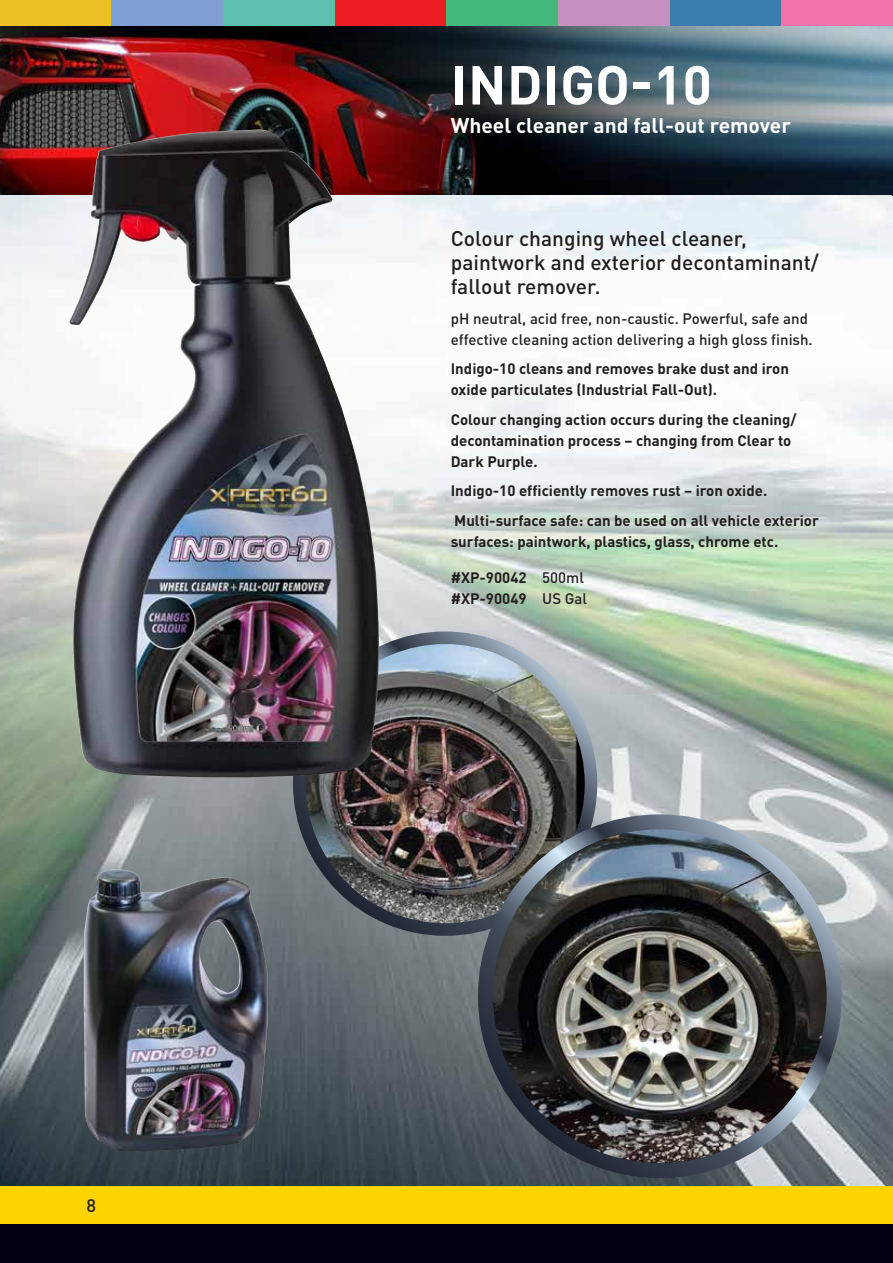
<style>
.page{position:relative;width:893px;height:1263px;background:#fff}
.page>*{position:absolute;margin:0;border:0;box-sizing:border-box;transform-origin:0 0}
.t1{font:700 54px "DIN Pro";letter-spacing:.01em;color:#fff}
.t2{font:500 21px/24px "DIN Pro";color:#231f20}
.t3{font:700 21px "DIN Pro";color:#fff}
.t4{font:500 18px "DIN Pro";color:#231f20}
.t5{font:700 15px/21px "DIN Pro";color:#231f20}
.t6{font:500 15px/21px "DIN Pro";color:#231f20}
.s1{font-weight:500}
</style>
<div class="page">
<img style="left:0;top:26px;width:893px;height:1160px">
<img style="left:892px;top:26px;width:1px;height:170px">
<img style="left:299px;top:638px;width:292px;height:291px;border-radius:146px">
<div style="left:293px;top:631px;width:304px;height:305px;border:13px solid #fff;border-radius:50%"></div>
<img style="left:485px;top:822px;width:349px;height:348px;border-radius:174px">
<div style="left:478px;top:814px;width:364px;height:364px;border:15px solid #fff;border-radius:50%"></div>
<img style="left:69px;top:129px;width:311px;height:648px">
<img style="left:84px;top:869px;width:184px;height:282px">
<div style="left:0;top:0;width:112px;height:26px;background:#ecbf25"></div>
<div style="left:335px;top:0;width:111px;height:26px;background:#ed1d24"></div>
<div style="left:446px;top:0;width:112px;height:26px;background:#45b97c"></div>
<div style="left:112px;top:0;width:111px;height:26px;background:#80a0d3"></div>
<div style="left:670px;top:0;width:111px;height:26px;background:#397db0"></div>
<div style="left:781px;top:0;width:112px;height:26px;background:#f173ac"></div>
<div style="left:558px;top:0;width:112px;height:26px;background:#c78fbf"></div>
<div style="left:223px;top:0;width:112px;height:26px;background:#5dc0ae"></div>
<div style="left:0;top:1186px;width:893px;height:39px;background:#ffd400"></div>
<div style="left:0;top:1225px;width:893px;height:38px;background:#000014"></div>
<p class="t4" style="left:87px;top:1191px;width:11px">8</p>
<h1 class="t1" style="left:451px;top:40px;width:262px">INDIGO-10</h1>
<h2 class="t3" style="left:451px;top:108px;width:342px">Wheel cleaner and fall-out remover</h2>
<h2 class="t2" style="left:451px;top:224px;width:370px">Colour changing wheel cleaner, paintwork and exterior decontaminant/ fallout remover.</h2>
<p class="t6" style="left:451px;top:306px;width:364px">pH neutral, acid free, non-caustic. Powerful, safe and effective cleaning action delivering a high gloss finish.</p>
<p class="t5" style="left:451px;top:356px;width:340px">Indigo-10 cleans and removes brake dust and iron oxide particulates (Industrial Fall-Out).</p>
<p class="t5" style="left:451px;top:407px;width:347px">Colour changing action occurs during the cleaning/ decontamination process – changing from Clear to<br>Dark Purple.</p>
<p class="t5" style="left:451px;top:474px;width:370px;line-height:29.5px">Indigo-10 efficiently removes rust – iron oxide.<br>Multi-surface safe: can be used on all vehicle exterior</p>
<p class="t5" style="left:451px;top:529px;width:329px">surfaces: paintwork, plastics, glass, chrome etc.</p>
<p class="t5" style="left:451px;top:565px;width:138px">#XP-90042 <span class="s1">500ml </span>#XP-90049 <span class="s1">US Gal</span></p>
</div>
